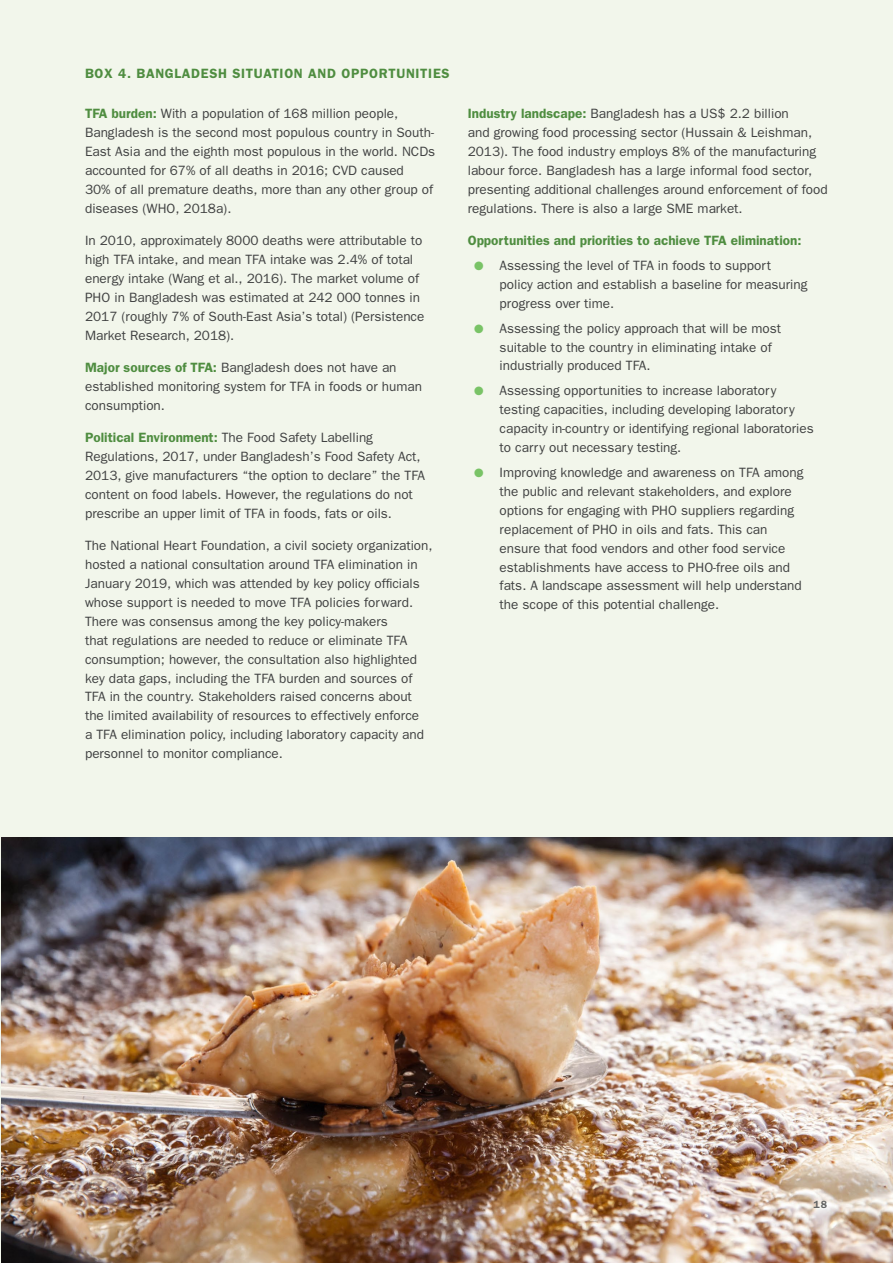
<style>
.page{position:relative;width:893px;height:1263px;background:#f2f6eb}
.page>*{position:absolute;margin:0;border:0;box-sizing:border-box;transform-origin:0 0}
.Body_Text{font:13.5px/18.9px "Franklin Gothic";color:#404141}
.Bullet_List{font:13.5px/18.9px "Franklin Gothic";color:#404141}
.Body_Text-2{font:600 13.5px "Franklin Gothic";color:#4f8d40}
.Heading_3{font:600 13.5px "Franklin Gothic";letter-spacing:.05em;color:#4f8d40}
.t1{font:600 10.5px "Franklin Gothic";color:#656666}
.s1{font-weight:600;color:#4f8d40}
.s2{color:#79c366}
</style>
<div class="page">
<img style="left:2px;top:837px;width:891px;height:426px">
<p class="Heading_3" style="left:85px;top:66px;width:366px">BOX 4. BANGLADESH SITUATION AND OPPORTUNITIES</p>
<p class="Body_Text" style="left:85px;top:104px;width:352px"><span class="s1">TFA burden:</span> With a population of 168 million people, Bangladesh is the second most populous country in South-East Asia and the eighth most populous in the world. NCDs accounted for 67% of all deaths in 2016; CVD caused<br>30% of all premature deaths, more than any other group of diseases (WHO, 2018a).</p>
<p class="Body_Text" style="left:85px;top:231px;width:341px">In 2010, approximately 8000 deaths were attributable to high TFA intake, and mean TFA intake was 2.4% of total energy intake (Wang et al., 2016). The market volume of PHO in Bangladesh was estimated at 242 000 tonnes in 2017 (roughly 7% of South-East Asia’s total) (Persistence Market Research, 2018).</p>
<p class="Body_Text" style="left:85px;top:358px;width:339px"><span class="s1">Major sources of TFA:</span> Bangladesh does not have an established monitoring system for TFA in foods or human consumption.</p>
<p class="Body_Text" style="left:85px;top:428px;width:342px"><span class="s1">Political Environment:</span> The Food Safety Labelling Regulations, 2017, under Bangladesh’s Food Safety Act, 2013, give manufacturers “the option to declare” the TFA content on food labels. However, the regulations do not prescribe an upper limit of TFA in foods, fats or oils.</p>
<p class="Body_Text" style="left:85px;top:536px;width:349px">The National Heart Foundation, a civil society organization, hosted a national consultation around TFA elimination in January 2019, which was attended by key policy officials whose support is needed to move TFA policies forward.<br>There was consensus among the key policy-makers<br>that regulations are needed to reduce or eliminate TFA consumption; however, the consultation also highlighted key data gaps, including the TFA burden and sources of TFA in the country. Stakeholders raised concerns about the limited availability of resources to effectively enforce<br>a TFA elimination policy, including laboratory capacity and personnel to monitor compliance.</p>
<p class="Body_Text" style="left:468px;top:104px;width:362px"><span class="s1">Industry landscape:</span> Bangladesh has a US$ 2.2 billion<br>and growing food processing sector (Hussain &amp; Leishman, 2013). The food industry employs 8% of the manufacturing labour force. Bangladesh has a large informal food sector, presenting additional challenges around enforcement of food regulations. There is also a large SME market.</p>
<p class="Body_Text-2" style="left:468px;top:232px;width:335px">Opportunities and priorities to achieve TFA elimination:</p>
<p class="Bullet_List" style="left:500px;top:256px;width:309px;text-indent:-26px"><span class="s2">●</span> Assessing the level of TFA in foods to support policy action and establish a baseline for measuring progress over time.</p>
<p class="Bullet_List" style="left:500px;top:319px;width:283px;text-indent:-26px"><span class="s2">●</span> Assessing the policy approach that will be most suitable to the country in eliminating intake of industrially produced TFA.</p>
<p class="Bullet_List" style="left:500px;top:381px;width:316px;text-indent:-26px"><span class="s2">●</span> Assessing opportunities to increase laboratory testing capacities, including developing laboratory capacity in-country or identifying regional laboratories to carry out necessary testing.</p>
<p class="Bullet_List" style="left:500px;top:463px;width:305px;text-indent:-26px"><span class="s2">●</span> Improving knowledge and awareness on TFA among the public and relevant stakeholders, and explore options for engaging with PHO suppliers regarding replacement of PHO in oils and fats. This can ensure that food vendors and other food service establishments have access to PHO-free oils and fats. A landscape assessment will help understand the scope of this potential challenge.</p>
<p class="t1" style="left:814px;top:1198px;width:15px">18</p>
</div>
